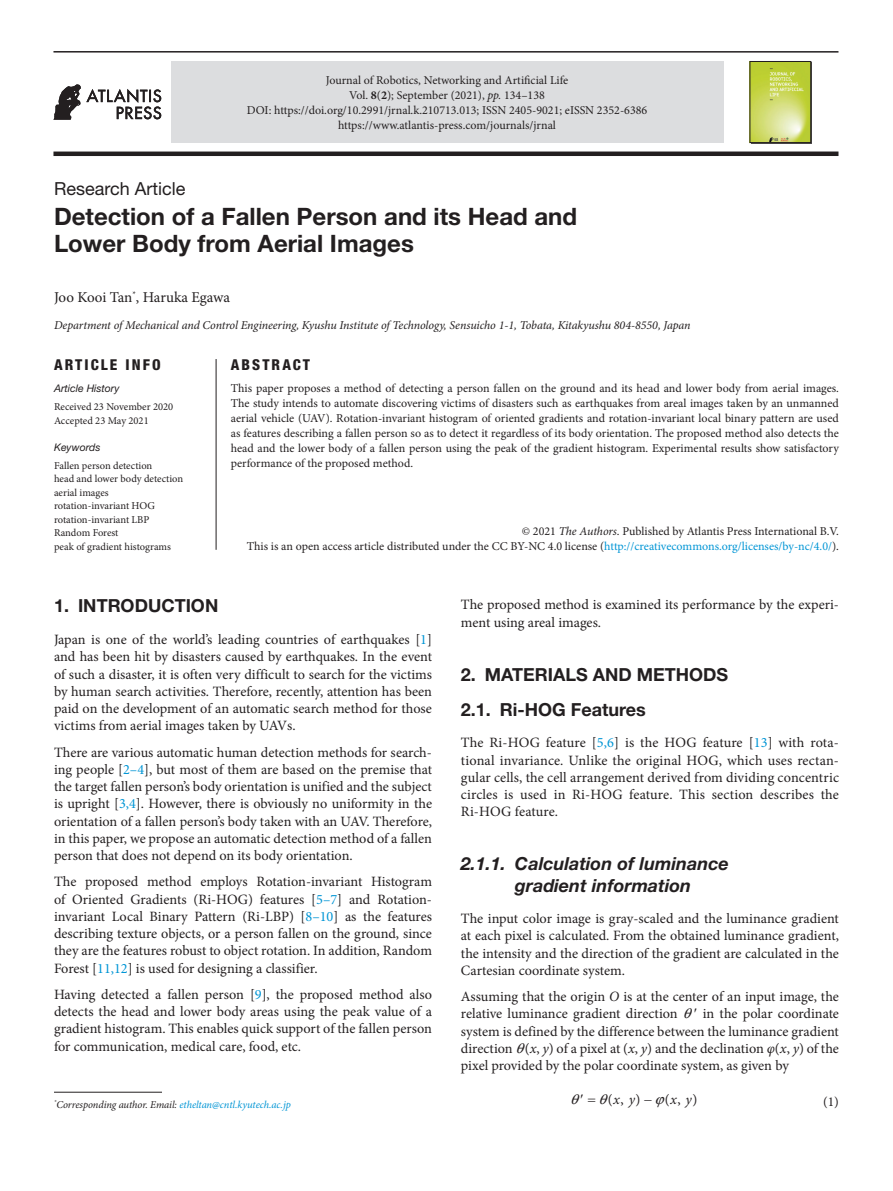
<style>
.page{position:relative;width:893px;height:1191px;background:#fff}
.page>*{position:absolute;margin:0;border:0;box-sizing:border-box;transform-origin:0 0}
.article_title{font:700 24px/27px "Helvetica Neue LT Std";color:#231f20}
.head-3{font:italic 700 18px/21px "Helvetica Neue LT Std";color:#231f20}
.head-1{font:700 18px "Helvetica Neue LT Std";color:#231f20}
.head-1-2_stack{font:700 18px "Helvetica Neue LT Std";color:#231f20}
.t1{font:18px "Helvetica Neue LT Std";color:#231f20}
.author_name{font:15px "Minion Pro";letter-spacing:-.01em;color:#231f20}
.article_info{font:800 condensed 15px "Helvetica Neue LT Std";letter-spacing:.14em;color:#231f20}
.abstract{font:800 condensed 15px "Helvetica Neue LT Std";letter-spacing:.14em;color:#231f20}
.para-2{font:14.25px/17.2px "Minion Pro";color:#231f20;text-align:justify}
.para-1{font:14.25px/17.2px "Minion Pro";color:#231f20;text-align:justify}
.EQn{font:13.5px "Minion Pro";color:#231f20}
.abstract_text{font:12px/15px "Minion Pro";color:#231f20;text-align:center}
.copyright{font:12px/15px "Minion Pro";color:#231f20;text-align:right}
.author-affil{font:italic 12px "Minion Pro";letter-spacing:-.01em;color:#231f20}
.keywords_text{font:10.5px "Minion Pro";color:#231f20}
.corres_author{font:italic 10.5px "Minion Pro";letter-spacing:-.01em;color:#0095d5}
.article_history{font:10.5px "Minion Pro";color:#231f20}
.keywords{font:italic 10.5px "Helvetica Neue LT Std";color:#231f20}
.s1{font-weight:700}
.s2{font-style:italic}
.s3{color:#0095d5}
.s4{color:#231f20}
</style>
<div class="page">
<hr style="left:53px;top:51px;width:785px;height:2px;background:#231f20">
<div style="left:53px;top:151px;width:785px;height:5px;background:#231f20"></div>
<hr style="left:216px;top:359px;width:1px;height:191px;background:#231f20">
<hr style="left:54px;top:1091px;width:108px;height:1px;background:#231f20">
<svg style="left:53px;top:84px;width:108px;height:36px"></svg>
<div style="left:751px;top:62px;width:60px;height:81px;background:#231f20;opacity:.55"></div>
<div style="left:750px;top:61px;width:61px;height:82px;border:1px solid #231f20"></div>
<div style="left:171px;top:62px;width:552px;height:81px;background:#dcdddf"></div>
<p class="abstract_text" style="left:326px;top:73px;width:244px">Journal of Robotics, Networking and Artificial Life<br>Vol. <span class="s1">8</span>(<span class="s1">2</span>); September (2021), <span class="s2">pp.</span> 134–138</p>
<p class="abstract_text" style="left:247px;top:103px;width:402px">DOI: https://doi.org/10.2991/jrnal.k.210713.013; ISSN 2405-9021; eISSN 2352-6386 https://www.atlantis-press.com/journals/jrnal</p>
<p class="t1" style="left:54px;top:178px;width:133px">Research Article</p>
<p class="article_title" style="left:54px;top:202px;width:525px">Detection of a Fallen Person and its Head and<br>Lower Body from Aerial Images</p>
<p class="author_name" style="left:54px;top:287px;width:178px">Joo Kooi Tan<sup>*</sup>, Haruka Egawa</p>
<p class="author-affil" style="left:54px;top:316px;width:638px">Department of Mechanical and Control Engineering, Kyushu Institute of Technology, Sensuicho 1-1, Tobata, Kitakyushu 804-8550, Japan</p>
<p class="article_info" style="left:54px;top:355px;width:108px">ARTICLE INFO</p>
<p class="keywords" style="left:54px;top:382px;width:67px">Article History</p>
<p class="article_history" style="left:54px;top:400px;width:121px">Received 23 November 2020</p>
<p class="article_history" style="left:54px;top:413px;width:96px">Accepted 23 May 2021</p>
<p class="keywords" style="left:54px;top:441px;width:48px">Keywords</p>
<p class="keywords_text" style="left:54px;top:458px;width:100px">Fallen person detection</p>
<p class="keywords_text" style="left:54px;top:472px;width:131px">head and lower body detection</p>
<p class="keywords_text" style="left:54px;top:485px;width:56px">aerial images</p>
<p class="keywords_text" style="left:54px;top:499px;width:103px">rotation-invariant HOG</p>
<p class="keywords_text" style="left:54px;top:512px;width:97px">rotation-invariant LBP</p>
<p class="keywords_text" style="left:54px;top:526px;width:66px">Random Forest</p>
<p class="keywords_text" style="left:54px;top:539px;width:118px">peak of gradient histograms</p>
<p class="abstract" style="left:231px;top:355px;width:81px">ABSTRACT</p>
<p class="abstract_text" style="left:231px;top:381px;width:610px;text-align:justify">This paper proposes a method of detecting a person fallen on the ground and its head and lower body from aerial images.<br>The study intends to automate discovering victims of disasters such as earthquakes from areal images taken by an unmanned aerial vehicle (UAV). Rotation-invariant histogram of oriented gradients and rotation-invariant local binary pattern are used as features describing a fallen person so as to detect it regardless of its body orientation. The proposed method also detects the head and the lower body of a fallen person using the peak of the gradient histogram. Experimental results show satisfactory performance of the proposed method.</p>
<p class="copyright" style="left:247px;top:523px;width:594px">© 2021 <span class="s2">The Authors</span>. Published by Atlantis Press International B.V.<br>This is an open access article distributed under the CC BY-NC 4.0 license (<span class="s3">http://creativecommons.org/licenses/by-nc/4.0/</span>).</p>
<p class="head-1" style="left:54px;top:595px;width:166px">1. INTRODUCTION</p>
<p class="para-1" style="left:54px;top:631px;width:380px">Japan is one of the world’s leading countries of earthquakes [<span class="s3">1</span>] and has been hit by disasters caused by earthquakes. In the event of such a disaster, it is often very difficult to search for the victims by human search activities. Therefore, recently, attention has been paid on the development of an automatic search method for those victims from aerial images taken by UAVs.</p>
<p class="para-2" style="left:54px;top:743px;width:380px">There are various automatic human detection methods for search&shy;ing people [<span class="s3">2–4</span>], but most of them are based on the premise that the target fallen person’s body orientation is unified and the subject is upright [<span class="s3">3,4</span>]. However, there is obviously no uniformity in the orientation of a fallen person’s body taken with an UAV. Therefore, in this paper, we propose an automatic detection method of a fallen person that does not depend on its body orientation.</p>
<p class="para-2" style="left:54px;top:873px;width:380px">The proposed method employs Rotation-invariant Histogram of Oriented Gradients (Ri-HOG) features [<span class="s3">5–7</span>] and Rotation&shy;invariant Local Binary Pattern (Ri-LBP) [<span class="s3">8–10</span>] as the features describing texture objects, or a person fallen on the ground, since they are the features robust to object rotation. In addition, Random Forest [<span class="s3">11,12</span>] is used for designing a classifier.</p>
<p class="para-2" style="left:54px;top:985px;width:380px">Having detected a fallen person [<span class="s3">9</span>], the proposed method also detects the head and lower body areas using the peak value of a gradient histogram. This enables quick support of the fallen person for communication, medical care, food, etc.</p>
<p class="corres_author" style="left:54px;top:1097px;width:238px"><sup>*</sup><span class="s4">Corresponding author. Email:</span> etheltan@cntl.kyutech.ac.jp</p>
<p class="para-2" style="left:461px;top:596px;width:379px">The proposed method is examined its performance by the experi&shy;ment using areal images.</p>
<p class="head-1" style="left:461px;top:663px;width:269px">2. MATERIALS AND METHODS</p>
<p class="head-1-2_stack" style="left:461px;top:698px;width:187px">2.1. Ri-HOG Features</p>
<p class="para-1" style="left:461px;top:734px;width:380px">The Ri-HOG feature [<span class="s3">5,6</span>] is the HOG feature [<span class="s3">13</span>] with rota&shy;tional invariance. Unlike the original HOG, which uses rectan&shy;gular cells, the cell arrangement derived from dividing concentric circles is used in Ri-HOG feature. This section describes the Ri-HOG feature.</p>
<p class="head-3" style="left:515px;top:853px;width:215px;text-indent:-54px">2.1.1. Calculation of luminance gradient information</p>
<p class="para-1" style="left:461px;top:910px;width:380px">The input color image is gray-scaled and the luminance gradient at each pixel is calculated. From the obtained luminance gradient, the intensity and the direction of the gradient are calculated in the Cartesian coordinate system.</p>
<p class="para-2" style="left:461px;top:988px;width:380px">Assuming that the origin <span class="s2">O</span> is at the center of an input image, the relative luminance gradient direction ❑ in the polar coordinate system is defined by the difference between the luminance gradient direction ❑(<span class="s2">x</span>, <span class="s2">y</span>) of a pixel at (<span class="s2">x</span>, <span class="s2">y</span>) and the declination <span class="s2">φ</span>(<span class="s2">x</span>, <span class="s2">y</span>) of the pixel provided by the polar coordinate system, as given by</p>
<p class="para-2" style="left:570px;top:1090px;width:72px">❑ ❑( ,<span class="s2">x y</span>)</p>
<p class="para-2" style="left:665px;top:1090px;width:34px">(<span class="s2">x y</span>, )</p>
<p class="EQn" style="left:823px;top:1092px;width:17px">(1)</p>
</div>
